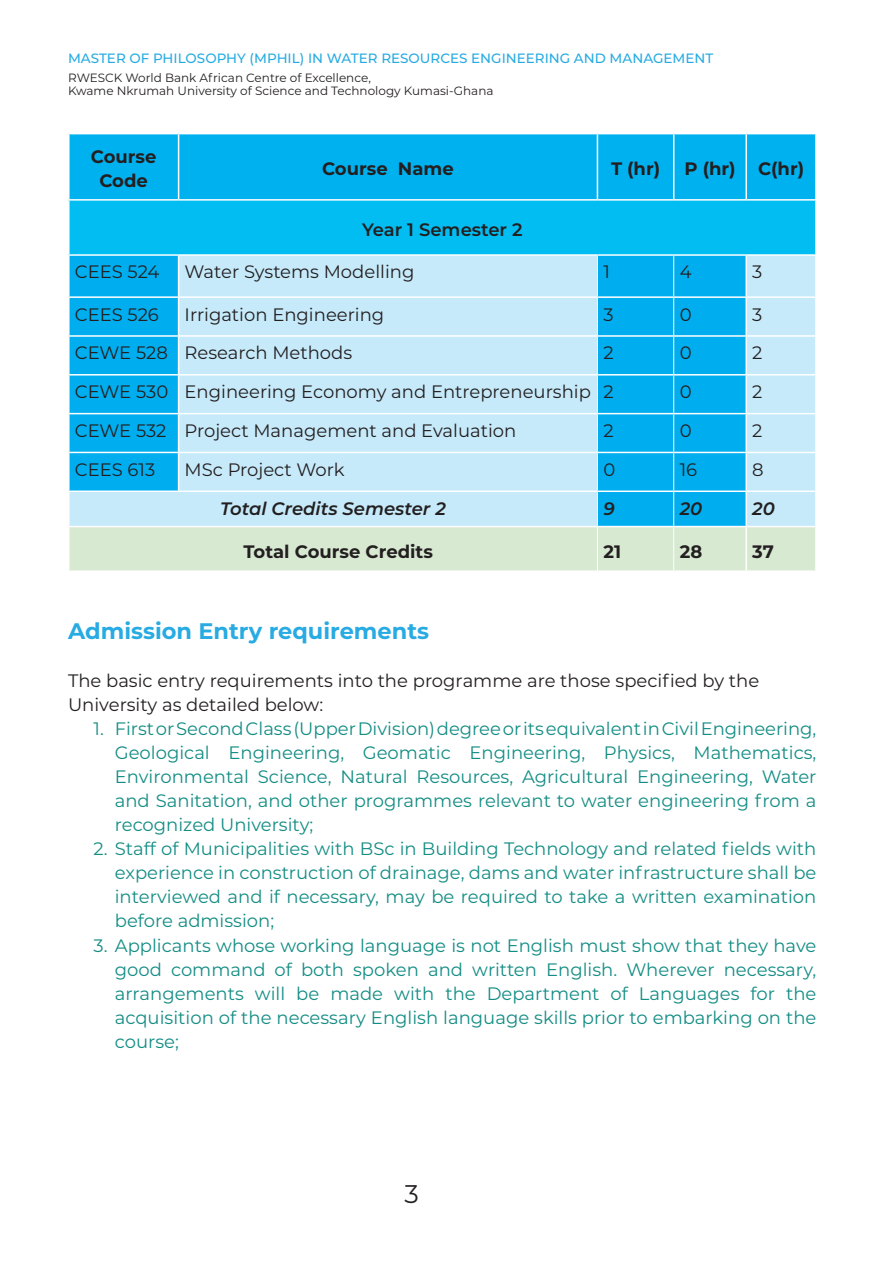
<style>
.page{position:relative;width:893px;height:1263px;background:#fff}
.page>*{position:absolute;margin:0;border:0;box-sizing:border-box;transform-origin:0 0}
.t1{font:25.5px "Montserrat";color:#231f20}
.t2{font:700 22.5px "Montserrat";color:#27abe2}
.t3{font:18px/24px "Montserrat";color:#148d84;text-align:justify}
.t4{font:18px/24px "Montserrat";color:#231f20}
.t5{font:700 18px/24px "Montserrat";color:#231f20;text-align:center}
.t6{font:italic 600 18px "Montserrat";color:#231f20}
.t7{font:600 18px "Montserrat";color:#231f20}
.t8{font:500 13.5px "Montserrat";color:#27abe2}
.t9{font:12px/13.5px "Montserrat";color:#231f20}
</style>
<div class="page">
<div style="left:70px;top:134px;width:745px;height:65px;background:#00b1ef"></div>
<div style="left:69px;top:200px;width:747px;height:55px;background:#01bdf2"></div>
<svg style="left:70px;top:256px;width:745px;height:314px"></svg>
<hr style="left:178px;top:134px;width:1px;height:65px;background:#fff">
<hr style="left:597px;top:134px;width:1px;height:65px;background:#fff">
<hr style="left:673px;top:134px;width:1px;height:65px;background:#fff">
<hr style="left:745px;top:134px;width:2px;height:65px;background:#fff">
<hr style="left:178px;top:256px;width:1px;height:40px;background:#fff">
<hr style="left:745px;top:256px;width:2px;height:40px;background:#fff">
<hr style="left:178px;top:298px;width:1px;height:37px;background:#fff">
<hr style="left:745px;top:298px;width:2px;height:37px;background:#fff">
<hr style="left:178px;top:337px;width:1px;height:37px;background:#fff">
<hr style="left:745px;top:337px;width:2px;height:37px;background:#fff">
<hr style="left:178px;top:376px;width:1px;height:37px;background:#fff">
<hr style="left:745px;top:376px;width:2px;height:37px;background:#fff">
<hr style="left:178px;top:414px;width:1px;height:38px;background:#fff">
<hr style="left:745px;top:414px;width:2px;height:38px;background:#fff">
<hr style="left:178px;top:453px;width:1px;height:37px;background:#fff">
<hr style="left:745px;top:453px;width:2px;height:37px;background:#fff">
<hr style="left:745px;top:492px;width:2px;height:34px;background:#fff">
<hr style="left:745px;top:527px;width:2px;height:43px;background:#fff">
<hr style="left:597px;top:256px;width:1px;height:40px;background:#fff">
<hr style="left:673px;top:256px;width:1px;height:40px;background:#fff">
<hr style="left:597px;top:298px;width:1px;height:37px;background:#fff">
<hr style="left:673px;top:298px;width:1px;height:37px;background:#fff">
<hr style="left:597px;top:337px;width:1px;height:37px;background:#fff">
<hr style="left:673px;top:337px;width:1px;height:37px;background:#fff">
<hr style="left:597px;top:376px;width:1px;height:37px;background:#fff">
<hr style="left:673px;top:376px;width:1px;height:37px;background:#fff">
<hr style="left:597px;top:414px;width:1px;height:38px;background:#fff">
<hr style="left:673px;top:414px;width:1px;height:38px;background:#fff">
<hr style="left:597px;top:453px;width:1px;height:37px;background:#fff">
<hr style="left:673px;top:453px;width:1px;height:37px;background:#fff">
<hr style="left:597px;top:492px;width:1px;height:34px;background:#fff">
<hr style="left:673px;top:492px;width:1px;height:34px;background:#fff">
<hr style="left:597px;top:527px;width:1px;height:43px;background:#fff">
<hr style="left:673px;top:527px;width:1px;height:43px;background:#fff">
<hr style="left:68px;top:201px;width:2px;height:53px;background:#fff">
<hr style="left:815px;top:201px;width:2px;height:53px;background:#fff">
<hr style="left:68px;top:254px;width:111px;height:2px;background:#fff">
<hr style="left:179px;top:254px;width:418px;height:2px;background:#fff">
<hr style="left:597px;top:254px;width:77px;height:2px;background:#fff">
<hr style="left:674px;top:254px;width:72px;height:2px;background:#fff">
<hr style="left:746px;top:254px;width:71px;height:2px;background:#fff">
<hr style="left:68px;top:296px;width:111px;height:2px;background:#fff">
<hr style="left:179px;top:296px;width:418px;height:2px;background:#fff">
<hr style="left:597px;top:296px;width:77px;height:2px;background:#fff">
<hr style="left:674px;top:296px;width:72px;height:2px;background:#fff">
<hr style="left:746px;top:296px;width:71px;height:2px;background:#fff">
<hr style="left:68px;top:335px;width:111px;height:2px;background:#fff">
<hr style="left:179px;top:335px;width:418px;height:2px;background:#fff">
<hr style="left:597px;top:335px;width:77px;height:2px;background:#fff">
<hr style="left:674px;top:335px;width:72px;height:2px;background:#fff">
<hr style="left:746px;top:335px;width:71px;height:2px;background:#fff">
<hr style="left:68px;top:374px;width:111px;height:2px;background:#fff">
<hr style="left:179px;top:374px;width:418px;height:2px;background:#fff">
<hr style="left:597px;top:374px;width:77px;height:2px;background:#fff">
<hr style="left:674px;top:374px;width:72px;height:2px;background:#fff">
<hr style="left:746px;top:374px;width:71px;height:2px;background:#fff">
<hr style="left:68px;top:413px;width:111px;height:1px;background:#fff">
<hr style="left:179px;top:413px;width:418px;height:1px;background:#fff">
<hr style="left:597px;top:413px;width:77px;height:1px;background:#fff">
<hr style="left:674px;top:413px;width:72px;height:1px;background:#fff">
<hr style="left:746px;top:413px;width:71px;height:1px;background:#fff">
<hr style="left:68px;top:452px;width:111px;height:1px;background:#fff">
<hr style="left:179px;top:452px;width:418px;height:1px;background:#fff">
<hr style="left:597px;top:452px;width:77px;height:1px;background:#fff">
<hr style="left:674px;top:452px;width:72px;height:1px;background:#fff">
<hr style="left:746px;top:452px;width:71px;height:1px;background:#fff">
<hr style="left:68px;top:490px;width:111px;height:2px;background:#fff">
<hr style="left:179px;top:490px;width:418px;height:2px;background:#fff">
<hr style="left:597px;top:490px;width:77px;height:2px;background:#fff">
<hr style="left:674px;top:490px;width:72px;height:2px;background:#fff">
<hr style="left:746px;top:490px;width:71px;height:2px;background:#fff">
<hr style="left:68px;top:526px;width:111px;height:1px;background:#fff">
<hr style="left:179px;top:526px;width:418px;height:1px;background:#fff">
<hr style="left:597px;top:526px;width:77px;height:1px;background:#fff">
<hr style="left:674px;top:526px;width:72px;height:1px;background:#fff">
<hr style="left:746px;top:526px;width:71px;height:1px;background:#fff">
<hr style="left:68px;top:199px;width:111px;height:2px;background:#fff">
<hr style="left:179px;top:199px;width:418px;height:2px;background:#fff">
<hr style="left:597px;top:199px;width:77px;height:2px;background:#fff">
<hr style="left:674px;top:199px;width:72px;height:2px;background:#fff">
<hr style="left:746px;top:199px;width:71px;height:2px;background:#fff">
<p class="t8" style="left:68px;top:49px;width:647px">MASTER OF PHILOSOPHY (MPHIL) IN WATER RESOURCES ENGINEERING AND MANAGEMENT</p>
<p class="t9" style="left:68px;top:70px;width:427px">RWESCK World Bank African Centre of Excellence,<br>Kwame Nkrumah University of Science and Technology Kumasi-Ghana</p>
<p class="t5" style="left:91px;top:144px;width:67px">Course<br>Code</p>
<p class="t5" style="left:322px;top:156px;width:133px">Course Name</p>
<p class="t5" style="left:611px;top:156px;width:51px">T (hr)</p>
<p class="t5" style="left:684px;top:156px;width:53px">P (hr)</p>
<p class="t5" style="left:758px;top:156px;width:48px">C(hr)</p>
<p class="t7" style="left:362px;top:217px;width:162px">Year 1 Semester 2</p>
<p class="t4" style="left:75px;top:259px;width:86px">CEES 524</p>
<p class="t4" style="left:185px;top:259px;width:231px">Water Systems Modelling</p>
<p class="t4" style="left:603px;top:259px;width:8px">1</p>
<p class="t4" style="left:680px;top:259px;width:13px">4</p>
<p class="t4" style="left:752px;top:259px;width:12px">3</p>
<p class="t4" style="left:75px;top:302px;width:86px">CEES 526</p>
<p class="t4" style="left:185px;top:302px;width:201px">Irrigation Engineering</p>
<p class="t4" style="left:603px;top:302px;width:12px">3</p>
<p class="t4" style="left:680px;top:302px;width:13px">0</p>
<p class="t4" style="left:752px;top:302px;width:12px">3</p>
<p class="t4" style="left:75px;top:340px;width:95px">CEWE 528</p>
<p class="t4" style="left:185px;top:340px;width:169px">Research Methods</p>
<p class="t4" style="left:603px;top:340px;width:12px">2</p>
<p class="t4" style="left:680px;top:340px;width:13px">0</p>
<p class="t4" style="left:752px;top:340px;width:12px">2</p>
<p class="t4" style="left:75px;top:379px;width:95px">CEWE 530</p>
<p class="t4" style="left:185px;top:379px;width:408px">Engineering Economy and Entrepreneurship</p>
<p class="t4" style="left:603px;top:379px;width:12px">2</p>
<p class="t4" style="left:680px;top:379px;width:13px">0</p>
<p class="t4" style="left:752px;top:379px;width:12px">2</p>
<p class="t4" style="left:75px;top:418px;width:93px">CEWE 532</p>
<p class="t4" style="left:185px;top:418px;width:333px">Project Management and Evaluation</p>
<p class="t4" style="left:603px;top:418px;width:12px">2</p>
<p class="t4" style="left:680px;top:418px;width:13px">0</p>
<p class="t4" style="left:752px;top:418px;width:12px">2</p>
<p class="t4" style="left:75px;top:457px;width:82px">CEES 613</p>
<p class="t4" style="left:185px;top:457px;width:162px">MSc Project Work</p>
<p class="t4" style="left:603px;top:457px;width:13px">0</p>
<p class="t4" style="left:680px;top:457px;width:19px">16</p>
<p class="t4" style="left:752px;top:457px;width:13px">8</p>
<p class="t6" style="left:220px;top:495px;width:227px">Total Credits Semester 2</p>
<p class="t6" style="left:603px;top:495px;width:13px">9</p>
<p class="t6" style="left:680px;top:495px;width:24px">20</p>
<p class="t6" style="left:752px;top:495px;width:24px">20</p>
<p class="t5" style="left:243px;top:538px;width:191px">Total Course Credits</p>
<p class="t5" style="left:603px;top:538px;width:19px">21</p>
<p class="t5" style="left:680px;top:538px;width:24px">28</p>
<p class="t5" style="left:752px;top:538px;width:23px">37</p>
<h3 class="t2" style="left:68px;top:615px;width:363px">Admission Entry requirements</h3>
<p class="t4" style="left:68px;top:668px;width:693px">The basic entry requirements into the programme are those specified by the<br>University as detailed below:</p>
<p class="t3" style="left:115px;top:716px;width:703px;text-indent:-21px">1. First or Second Class (Upper Division) degree or its equivalent in Civil Engineering, Geological Engineering, Geomatic Engineering, Physics, Mathematics, Environmental Science, Natural Resources, Agricultural Engineering, Water and Sanitation, and other programmes relevant to water engineering from a recognized University;</p>
<p class="t3" style="left:115px;top:836px;width:703px;text-indent:-21px">2. Staff of Municipalities with BSc in Building Technology and related fields with experience in construction of drainage, dams and water infrastructure shall be interviewed and if necessary, may be required to take a written examination before admission;</p>
<p class="t3" style="left:115px;top:932px;width:703px;text-indent:-21px">3. Applicants whose working language is not English must show that they have good command of both spoken and written English. Wherever necessary, arrangements will be made with the Department of Languages for the acquisition of the necessary English language skills prior to embarking on the course;</p>
<h1 class="t1" style="left:404px;top:1176px;width:16px">3</h1>
</div>
